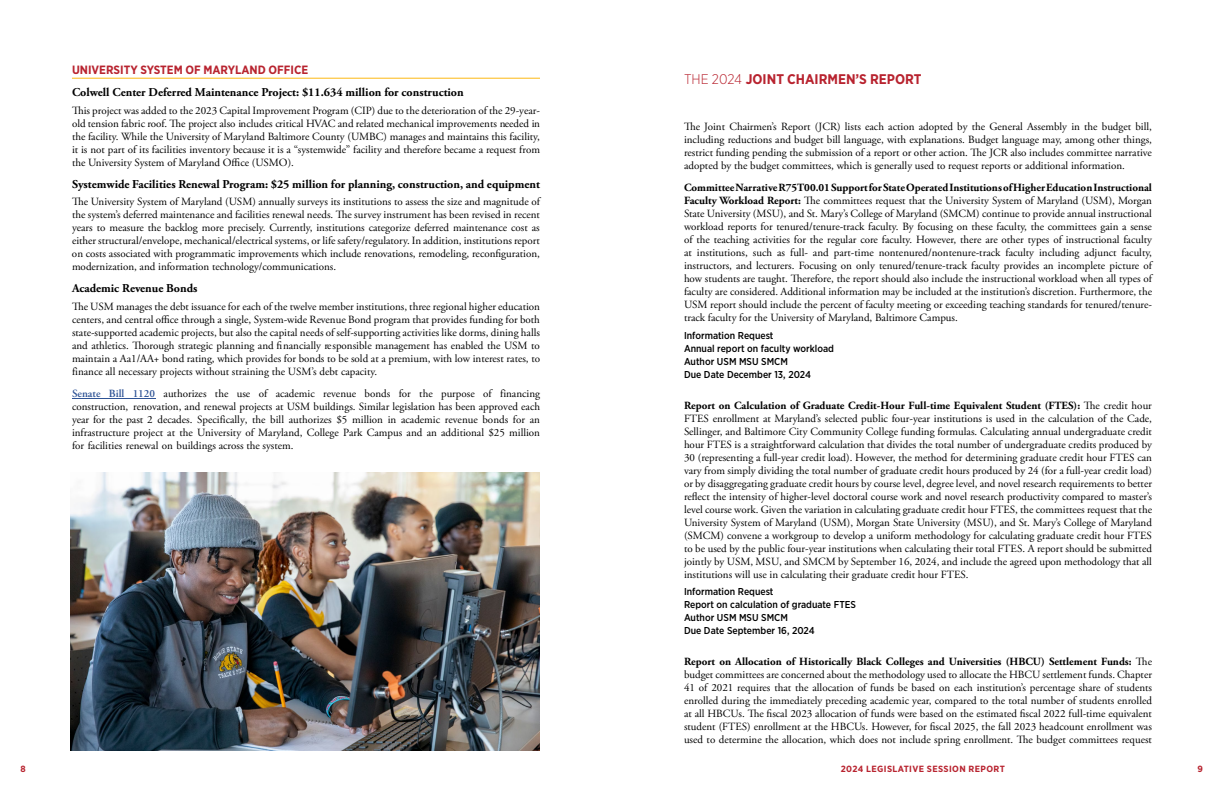
<style>
.page{position:relative;width:1224px;height:792px;background:#fff}
.page>*{position:absolute;margin:0;border:0;box-sizing:border-box;transform-origin:0 0}
.t1{font:700 14px "Gotham Narrow";color:#b8232f}
.t2{font:700 12px "Adobe Garamond Pro";color:#000}
.t3{font:700 12px "Gotham Narrow";color:#b8232f}
.t4{font:11px/13px "Adobe Garamond Pro";color:#000;text-align:justify}
.t5{font:500 10px/13px "Gotham Narrow";color:#000}
.t6{font:700 9px "Gotham Narrow";letter-spacing:.04em;color:#b8232f;scale:1.04 1}
.s1{font-weight:600;color:#2f5496}
.s2{font-weight:300}
.s3{font-weight:700}
</style>
<div class="page">
<hr style="left:72px;top:78px;width:468px;height:1px;background:#fdb913">
<hr style="left:72px;top:398px;width:83px;height:1px;background:#2f5496">
<img style="left:71px;top:472px;width:469px;height:278px">
<p class="t3" style="left:72px;top:62px;width:238px">UNIVERSITY SYSTEM OF MARYLAND OFFICE</p>
<p class="t2" style="left:72px;top:86px;width:393px">Colwell Center Deferred Maintenance Project: $11.634 million for construction</p>
<p class="t4" style="left:72px;top:104px;width:470px">This project was added to the 2023 Capital Improvement Program (CIP) due to the deterioration of the 29-year&shy;old tension fabric roof. The project also includes critical HVAC and related mechanical improvements needed in the facility. While the University of Maryland Baltimore County (UMBC) manages and maintains this facility, it is not part of its facilities inventory because it is a “systemwide” facility and therefore became a request from the University System of Maryland Office (USMO).</p>
<p class="t2" style="left:72px;top:177px;width:470px">Systemwide Facilities Renewal Program: $25 million for planning, construction, and equipment</p>
<p class="t4" style="left:72px;top:196px;width:469px">The University System of Maryland (USM) annually surveys its institutions to assess the size and magnitude of the system’s deferred maintenance and facilities renewal needs. The survey instrument has been revised in recent years to measure the backlog more precisely. Currently, institutions categorize deferred maintenance cost as either structural/envelope, mechanical/electrical systems, or life safety/regulatory. In addition, institutions report on costs associated with programmatic improvements which include renovations, remodeling, reconfiguration, modernization, and information technology/communications.</p>
<p class="t2" style="left:72px;top:282px;width:127px">Academic Revenue Bonds</p>
<p class="t4" style="left:72px;top:300px;width:470px">The USM manages the debt issuance for each of the twelve member institutions, three regional higher education centers, and central office through a single, System-wide Revenue Bond program that provides funding for both state-supported academic projects, but also the capital needs of self-supporting activities like dorms, dining halls and athletics. Thorough strategic planning and financially responsible management has enabled the USM to maintain a Aa1/AA+ bond rating, which provides for bonds to be sold at a premium, with low interest rates, to finance all necessary projects without straining the USM’s debt capacity.</p>
<p class="t4" style="left:72px;top:387px;width:470px"><span class="s1">Senate Bill 1120</span> authorizes the use of academic revenue bonds for the purpose of financing construction, renovation, and renewal projects at USM buildings. Similar legislation has been approved each year for the past 2 decades. Specifically, the bill authorizes $5 million in academic revenue bonds for an infrastructure project at the University of Maryland, College Park Campus and an additional $25 million for facilities renewal on buildings across the system.</p>
<p class="t6" style="left:21px;top:763px;width:7px">8</p>
<p class="t1" style="left:684px;top:70px;width:239px"><span class="s2">THE 2024</span> JOINT CHAIRMEN’S REPORT</p>
<p class="t4" style="left:684px;top:120px;width:470px">The Joint Chairmen’s Report (JCR) lists each action adopted by the General Assembly in the budget bill, including reductions and budget bill language, with explanations. Budget language may, among other things, restrict funding pending the submission of a report or other action. The JCR also includes committee narrative adopted by the budget committees, which is generally used to request reports or additional information.</p>
<p class="t4" style="left:684px;top:181px;width:470px"><span class="s3">Committee Narrative R75T00.01 Support for State Operated Institutions of Higher Education Instructional Faculty Workload Report:</span> The committees request that the University System of Maryland (USM), Morgan State University (MSU), and St. Mary’s College of Maryland (SMCM) continue to provide annual instructional workload reports for tenured/tenure-track faculty. By focusing on these faculty, the committees gain a sense of the teaching activities for the regular core faculty. However, there are other types of instructional faculty at institutions, such as full- and part-time nontenured/nontenure-track faculty including adjunct faculty, instructors, and lecturers. Focusing on only tenured/tenure-track faculty provides an incomplete picture of how students are taught. Therefore, the report should also include the instructional workload when all types of faculty are considered. Additional information may be included at the institution’s discretion. Furthermore, the USM report should include the percent of faculty meeting or exceeding teaching standards for tenured/tenure&shy;track faculty for the University of Maryland, Baltimore Campus.</p>
<p class="t5" style="left:684px;top:328px;width:152px">Information Request<br>Annual report on faculty workload<br>Author USM MSU SMCM<br>Due Date December 13, 2024</p>
<p class="t4" style="left:684px;top:399px;width:470px"><span class="s3">Report on Calculation of Graduate Credit-Hour Full-time Equivalent Student (FTES):</span> The credit hour FTES enrollment at Maryland’s selected public four-year institutions is used in the calculation of the Cade, Sellinger, and Baltimore City Community College funding formulas. Calculating annual undergraduate credit hour FTES is a straightforward calculation that divides the total number of undergraduate credits produced by 30 (representing a full-year credit load). However, the method for determining graduate credit hour FTES can vary from simply dividing the total number of graduate credit hours produced by 24 (for a full-year credit load) or by disaggregating graduate credit hours by course level, degree level, and novel research requirements to better reflect the intensity of higher-level doctoral course work and novel research productivity compared to master’s level course work. Given the variation in calculating graduate credit hour FTES, the committees request that the University System of Maryland (USM), Morgan State University (MSU), and St. Mary’s College of Maryland (SMCM) convene a workgroup to develop a uniform methodology for calculating graduate credit hour FTES to be used by the public four-year institutions when calculating their total FTES. A report should be submitted jointly by USM, MSU, and SMCM by September 16, 2024, and include the agreed upon methodology that all institutions will use in calculating their graduate credit hour FTES.</p>
<p class="t5" style="left:684px;top:585px;width:173px">Information Request<br>Report on calculation of graduate FTES<br>Author USM MSU SMCM<br>Due Date September 16, 2024</p>
<p class="t4" style="left:684px;top:655px;width:470px"><span class="s3">Report on Allocation of Historically Black Colleges and Universities (HBCU) Settlement Funds:</span> The budget committees are concerned about the methodology used to allocate the HBCU settlement funds. Chapter 41 of 2021 requires that the allocation of funds be based on each institution’s percentage share of students enrolled during the immediately preceding academic year, compared to the total number of students enrolled at all HBCUs. The fiscal 2023 allocation of funds were based on the estimated fiscal 2022 full-time equivalent student (FTES) enrollment at the HBCUs. However, for fiscal 2025, the fall 2023 headcount enrollment was used to determine the allocation, which does not include spring enrollment. The budget committees request</p>
<p class="t6" style="left:841px;top:763px;width:159px">2024 LEGISLATIVE SESSION REPORT</p>
<p class="t6" style="left:1198px;top:763px;width:7px">9</p>
</div>
